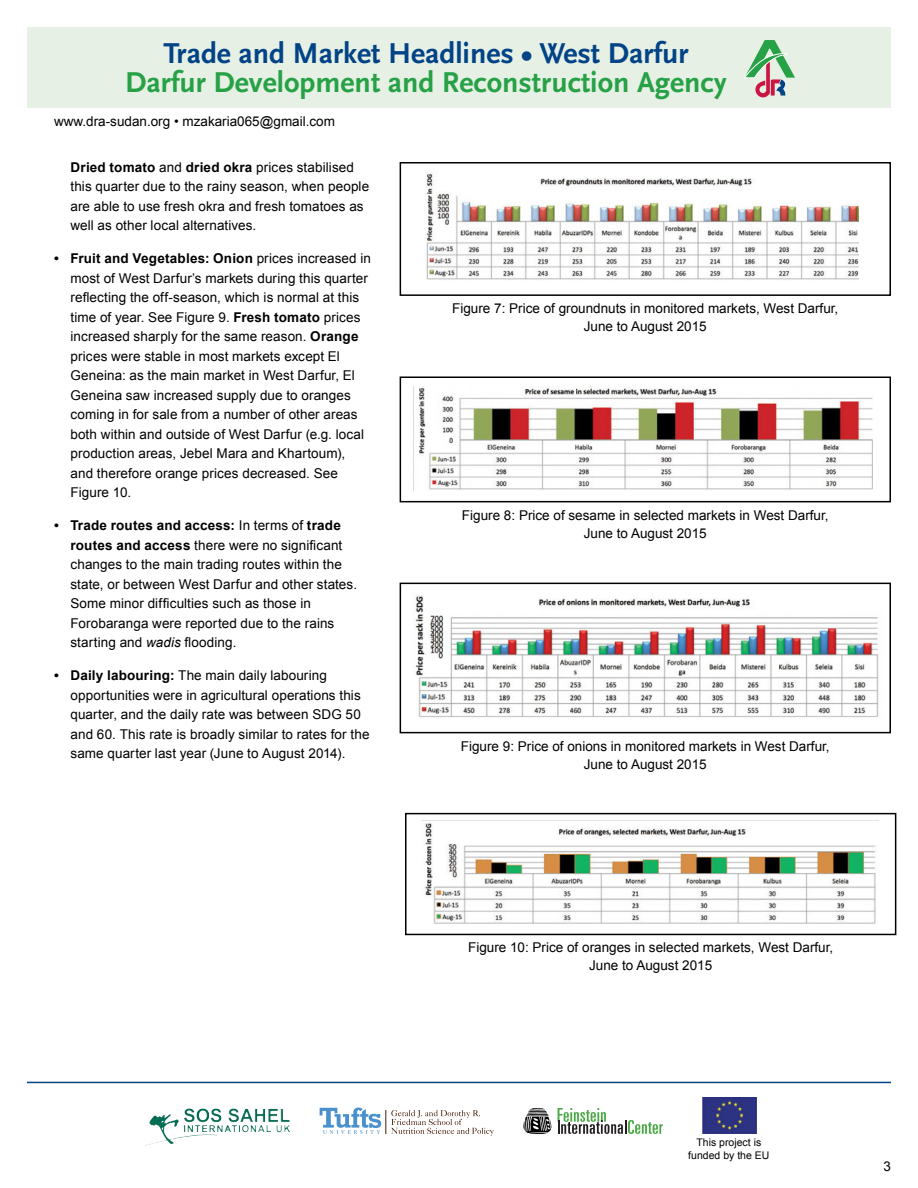
<style>
.page{position:relative;width:918px;height:1188px;background:#fff}
.page>*{position:absolute;margin:0;border:0;box-sizing:border-box;transform-origin:0 0}
.t1{font:700 30px "Scala Sans";color:#26a146}
.t2{font:700 30px "Scala Sans";color:#014386}
.t3{font:13.5px/19.5px "Arial";letter-spacing:.005em;color:#000}
.t4{font:10.5px "Arial";color:#000}
.s1{font-weight:700}
.s2{font-style:italic}
</style>
<div class="page">
<div style="left:27px;top:27px;width:864px;height:81px;background:#e6f0e4"></div>
<img style="left:702px;top:1097px;width:55px;height:36px">
<img style="left:211px;top:1109px;width:28px;height:13px">
<svg style="left:558px;top:1108px;width:105px;height:26px"></svg>
<svg style="left:523px;top:1108px;width:29px;height:26px"></svg>
<svg style="left:320px;top:1108px;width:174px;height:28px"></svg>
<hr style="left:27px;top:1082px;width:864px;height:1px;background:#014386">
<svg style="left:744px;top:40px;width:51px;height:58px"></svg>
<div style="left:400px;top:162px;width:491px;height:134px;border:2px solid #000"></div>
<div style="left:400px;top:376px;width:491px;height:126px;border:2px solid #000"></div>
<div style="left:400px;top:583px;width:491px;height:150px;border:2px solid #000"></div>
<div style="left:405px;top:813px;width:491px;height:122px;border:2px solid #000"></div>
<img style="left:425px;top:174px;width:434px;height:106px">
<img style="left:419px;top:386px;width:454px;height:104px">
<img style="left:415px;top:595px;width:464px;height:123px">
<img style="left:424px;top:823px;width:452px;height:101px">
<h1 class="t2" style="left:163px;top:37px;width:527px">Trade and Market Headlines • West Darfur</h1>
<h1 class="t1" style="left:125px;top:66px;width:603px">Darfur Development and Reconstruction Agency</h1>
<p class="t3" style="left:54px;top:112px;width:283px">www.dra-sudan.org • mzakaria065@gmail.com</p>
<p class="t3" style="left:70px;top:157px;width:300px"><span class="s1">Dried tomato</span> and <span class="s1">dried okra</span> prices stabilised this quarter due to the rainy season, when people are able to use fresh okra and fresh tomatoes as well as other local alternatives.</p>
<p class="t3" style="left:71px;top:249px;width:302px;text-indent:-17px"><span class="s1">• Fruit and Vegetables: Onion</span> prices increased in most of West Darfur’s markets during this quarter reflecting the off-season, which is normal at this time of year. See Figure 9. <span class="s1">Fresh tomato</span> prices increased sharply for the same reason. <span class="s1">Orange </span>prices were stable in most markets except El Geneina: as the main market in West Darfur, El Geneina saw increased supply due to oranges coming in for sale from a number of other areas both within and outside of West Darfur (e.g. local production areas, Jebel Mara and Khartoum), and therefore orange prices decreased. See Figure 10.</p>
<p class="t3" style="left:71px;top:516px;width:288px;text-indent:-17px"><span class="s1">• Trade routes and access:</span> In terms of <span class="s1">trade routes and access</span> there were no significant changes to the main trading routes within the state, or between West Darfur and other states.<br>Some minor difficulties such as those in Forobaranga were reported due to the rains starting and <span class="s2">wadis</span> flooding.</p>
<p class="t3" style="left:71px;top:666px;width:301px;text-indent:-17px"><span class="s1">• Daily labouring:</span> The main daily labouring opportunities were in agricultural operations this quarter, and the daily rate was between SDG 50 and 60. This rate is broadly similar to rates for the same quarter last year (June to August 2014).</p>
<p class="t3" style="left:452px;top:300px;width:388px;line-height:18px;text-align:center">Figure 7: Price of groundnuts in monitored markets, West Darfur,<br>June to August 2015</p>
<p class="t3" style="left:462px;top:506px;width:368px;line-height:18px;text-align:center">Figure 8: Price of sesame in selected markets in West Darfur,<br>June to August 2015</p>
<p class="t3" style="left:461px;top:737px;width:370px;line-height:18px;text-align:center">Figure 9: Price of onions in monitored markets in West Darfur,<br>June to August 2015</p>
<p class="t3" style="left:468px;top:939px;width:367px;line-height:18px;text-align:center">Figure 10: Price of oranges in selected markets, West Darfur,<br>June to August 2015</p>
<p class="t4" style="left:696px;top:1135px;width:66px">This project is</p>
<p class="t4" style="left:688px;top:1149px;width:83px">funded by the EU</p>
<p class="t3" style="left:883px;top:1156px;width:9px">3</p>
</div>
